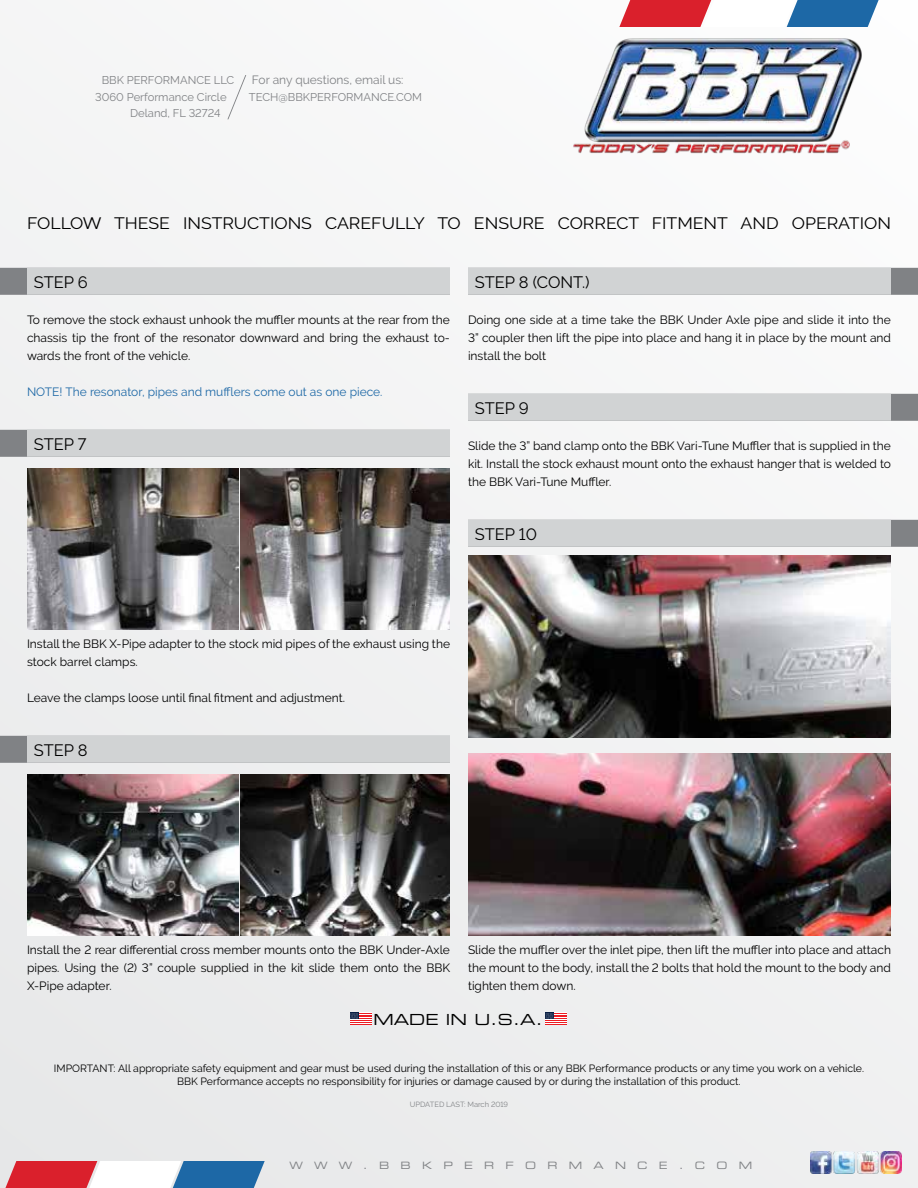
<style>
.page{position:relative;width:918px;height:1188px;background:#f3f3f3}
.page>*{position:absolute;margin:0;border:0;box-sizing:border-box;transform-origin:0 0}
.t1{font:16.5px "Raleway";color:#000;scale:1.07 1}
.t2{font:16.5px "Raleway";color:#000}
.t3{font:15.3px "Eurostile Extended Two";color:#000}
.t4{font:12px/18px "Raleway";color:#000;text-align:justify}
.t5{font:12px "Raleway";color:#1d68a6}
.t6{font:12px "Raleway";color:#808285}
.t7{font:11.25px "Raleway";color:#808285}
.t8{font:10.5px/12.6px "Raleway";color:#000;text-align:center}
.t9{font:10.2px "Eurostile Extended Two";letter-spacing:1.11em;color:#808285}
.t10{font:7.5px "Raleway";color:#808285}
</style>
<div class="page">
<svg style="left:619px;top:0;width:265px;height:27px"></svg>
<svg style="left:0;top:1161px;width:265px;height:27px"></svg>
<img style="left:573px;top:37px;width:290px;height:117px">
<svg style="left:227px;top:75px;width:19px;height:45px"></svg>
<svg style="left:545px;top:1013px;width:22px;height:12px"></svg>
<svg style="left:350px;top:1013px;width:21px;height:12px"></svg>
<img style="left:810px;top:1152px;width:92px;height:21px">
<div style="left:468px;top:268px;width:450px;height:27px;background:#808285"></div>
<div style="left:468px;top:268px;width:423px;height:27px;background:#d1d3d4"></div>
<div style="left:468px;top:394px;width:450px;height:27px;background:#808285"></div>
<div style="left:468px;top:394px;width:423px;height:27px;background:#d1d3d4"></div>
<div style="left:468px;top:520px;width:450px;height:27px;background:#808285"></div>
<div style="left:468px;top:520px;width:423px;height:27px;background:#d1d3d4"></div>
<img style="left:468px;top:556px;width:423px;height:182px">
<img style="left:468px;top:754px;width:423px;height:182px">
<div style="left:0;top:268px;width:450px;height:27px;background:#808285"></div>
<div style="left:27px;top:268px;width:423px;height:27px;background:#d1d3d4"></div>
<div style="left:0;top:430px;width:450px;height:27px;background:#808285"></div>
<div style="left:27px;top:430px;width:423px;height:27px;background:#d1d3d4"></div>
<div style="left:0;top:736px;width:450px;height:27px;background:#808285"></div>
<div style="left:27px;top:736px;width:423px;height:27px;background:#d1d3d4"></div>
<img style="left:27px;top:468px;width:211px;height:162px">
<img style="left:241px;top:468px;width:209px;height:162px">
<img style="left:27px;top:774px;width:211px;height:162px">
<img style="left:241px;top:774px;width:209px;height:162px">
<p class="t7" style="left:102px;top:74px;width:134px">BBK PERFORMANCE LLC</p>
<p class="t7" style="left:95px;top:90px;width:133px">3060 Performance Circle</p>
<p class="t7" style="left:130px;top:107px;width:92px">Deland, FL 32724</p>
<p class="t6" style="left:252px;top:73px;width:153px">For any questions, email us:</p>
<p class="t7" style="left:249px;top:90px;width:175px">TECH@BBKPERFORMANCE.COM</p>
<h1 class="t1" style="left:27px;top:214px;width:809px">FOLLOW THESE INSTRUCTIONS CAREFULLY TO ENSURE CORRECT FITMENT AND OPERATION</h1>
<h1 class="t2" style="left:34px;top:273px;width:56px">STEP 6</h1>
<p class="t4" style="left:27px;top:311px;width:425px">To remove the stock exhaust unhook the muffler mounts at the rear from the chassis tip the front of the resonator downward and bring the exhaust to&shy;wards the front of the vehicle.</p>
<p class="t5" style="left:27px;top:385px;width:357px">NOTE! The resonator, pipes and mufflers come out as one piece.</p>
<h1 class="t2" style="left:34px;top:435px;width:54px">STEP 7</h1>
<h1 class="t2" style="left:475px;top:273px;width:116px">STEP 8 (CONT.)</h1>
<p class="t4" style="left:468px;top:311px;width:425px">Doing one side at a time take the BBK Under Axle pipe and slide it into the 3” coupler then lift the pipe into place and hang it in place by the mount and install the bolt</p>
<h1 class="t2" style="left:475px;top:399px;width:56px">STEP 9</h1>
<p class="t4" style="left:468px;top:437px;width:425px">Slide the 3” band clamp onto the BBK Vari-Tune Muffler that is supplied in the kit. Install the stock exhaust mount onto the exhaust hanger that is welded to the BBK Vari-Tune Muffler.</p>
<h1 class="t2" style="left:475px;top:525px;width:64px">STEP 10</h1>
<p class="t4" style="left:27px;top:635px;width:425px">Install the BBK X-Pipe adapter to the stock mid pipes of the exhaust using the stock barrel clamps.</p>
<p class="t4" style="left:27px;top:689px;width:320px">Leave the clamps loose until final fitment and adjustment.</p>
<h1 class="t2" style="left:34px;top:741px;width:55px">STEP 8</h1>
<p class="t4" style="left:27px;top:941px;width:425px">Install the 2 rear differential cross member mounts onto the BBK Under-Axle pipes. Using the (2) 3” couple supplied in the kit slide them onto the BBK X-Pipe adapter.</p>
<p class="t4" style="left:468px;top:941px;width:424px">Slide the muffler over the inlet pipe, then lift the muffler into place and attach the mount to the body, install the 2 bolts that hold the mount to the body and tighten them down.</p>
<p class="t3" style="left:373px;top:1009px;width:171px">MADE IN U.S.A.</p>
<p class="t8" style="left:54px;top:1062px;width:812px">IMPORTANT: All appropriate safety equipment and gear must be used during the installation of this or any BBK Performance products or any time you work on a vehicle.<br>BBK Performance accepts no responsibility for injuries or damage caused by or during the installation of this product.</p>
<p class="t10" style="left:410px;top:1100px;width:100px">UPDATED LAST: March 2019</p>
<p class="t9" style="left:289px;top:1158px;width:464px">WWW.BBKPERFORMANCE.COM</p>
</div>
